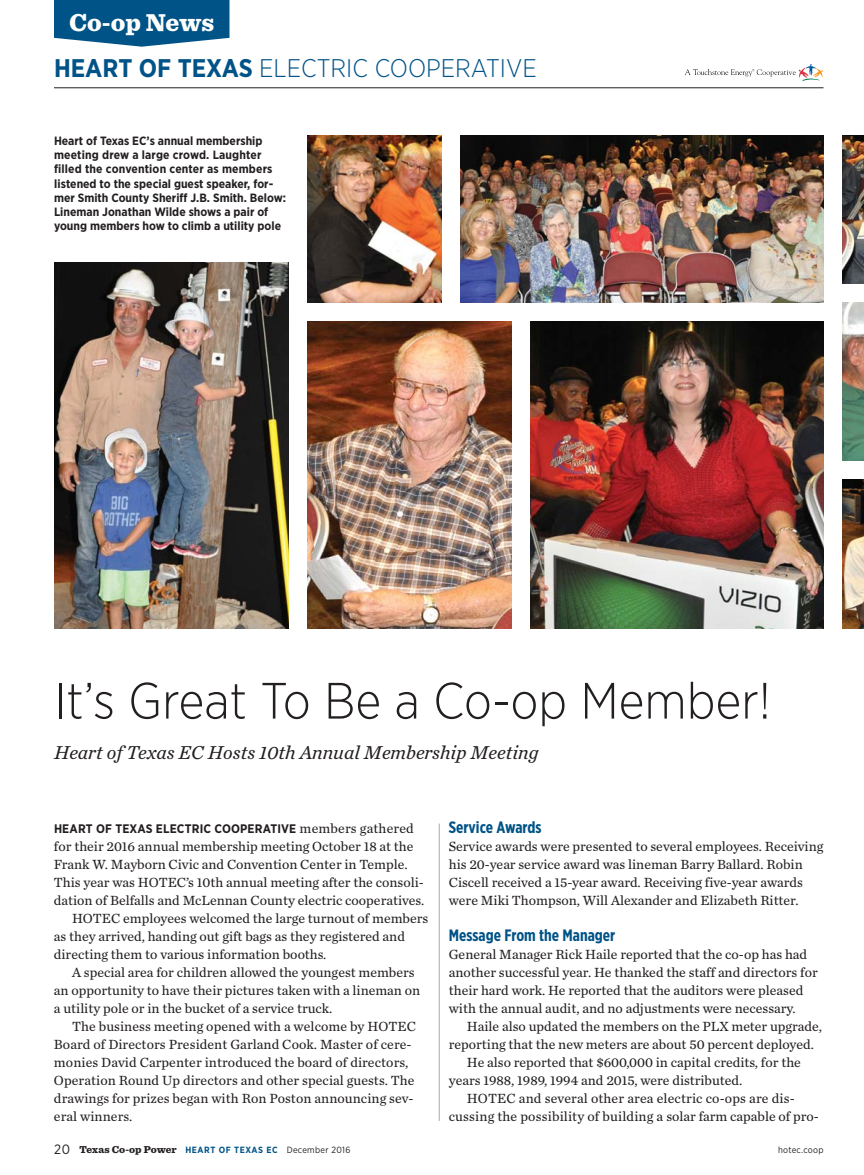
<style>
.page{position:relative;width:864px;height:1175px;background:#fff}
.page>*{position:absolute;margin:0;border:0;box-sizing:border-box;transform-origin:0 0}
.t1{font:300 51px "Gotham Narrow";color:#231f20}
.t2{font:300 25.5px "Gotham Narrow";color:#005387}
.t3{font:900 25.5px "Sentinel";color:#fff}
.t4{font:italic 19.5px "Chronicle Text G2";color:#231f20}
.t5{font:700 16.5px "Gotham X Narrow";color:#005387}
.t6{font:13.8px/18px "Chronicle Text G2";color:#231f20}
.t7{font:700 12.3px "Gotham Narrow";letter-spacing:.01em;color:#231f20}
.t8{font:700 12px/14.2px "Gotham Narrow";color:#231f20}
.t9{font:900 10.5px "Sentinel";letter-spacing:.005em;color:#231f20}
.t10{font:9px "Gotham Narrow";letter-spacing:.03em;color:#231f20}
.s1{font-weight:700}
.s2{font-family:"Chronicle Text G2";font-weight:400;font-size:13.8px}
.s3{font-family:"Gotham Narrow";font-weight:400;font-size:13.5px}
.s4{font-family:"Gotham Narrow";font-weight:700;font-size:9px;color:#005387}
.s5{font-family:"Gotham Narrow";font-weight:400;font-size:9px}
</style>
<div class="page">
<svg style="left:54px;top:0;width:175px;height:47px;background:#196493"></svg>
<svg style="left:685px;top:64px;width:138px;height:17px"></svg>
<hr style="left:54px;top:87px;width:770px;height:1px;background:#231f20">
<img style="left:461px;top:135px;width:363px;height:167px">
<img style="left:307px;top:322px;width:204px;height:306px">
<img style="left:530px;top:322px;width:294px;height:306px">
<img style="left:54px;top:262px;width:234px;height:366px">
<img style="left:843px;top:135px;width:21px;height:148px">
<img style="left:307px;top:135px;width:135px;height:167px">
<img style="left:843px;top:302px;width:21px;height:158px">
<img style="left:843px;top:479px;width:21px;height:149px">
<hr style="left:439px;top:823px;width:1px;height:297px;background:#a7a9ac">
<h2 class="t3" style="left:69px;top:14px;width:146px">Co-op News</h2>
<h2 class="t2" style="left:54px;top:58px;width:484px"><span class="s1">HEART OF TEXAS</span> ELECTRIC COOPERATIVE</h2>
<p class="t8" style="left:54px;top:134px;width:234px">Heart of Texas EC’s annual membership meeting drew a large crowd. Laughter filled the convention center as members listened to the special guest speaker, for&shy;mer Smith County Sheriff J.B. Smith. Below:<br>Lineman Jonathan Wilde shows a pair of young members how to climb a utility pole</p>
<h1 class="t1" style="left:54px;top:682px;width:718px">It’s Great To Be a Co-op Member!</h1>
<h3 class="t4" style="left:54px;top:741px;width:486px">Heart of Texas EC Hosts 10th Annual Membership Meeting</h3>
<p class="t7" style="left:54px;top:824px;width:361px">HEART OF TEXAS ELECTRIC COOPERATIVE <span class="s2">members gathered</span></p>
<p class="t6" style="left:54px;top:838px;width:361px">for their 2016 annual membership meeting October 18 at the</p>
<p class="t6" style="left:54px;top:856px;width:355px">Frank W. Mayborn Civic and Convention Center in Temple.</p>
<p class="t6" style="left:54px;top:874px;width:371px">This year was HOTEC’s 10th annual meeting after the consoli-</p>
<p class="t6" style="left:54px;top:892px;width:372px">dation of Belfalls and McLennan County electric cooperatives.</p>
<p class="t6" style="left:72px;top:910px;width:358px">HOTEC employees welcomed the large turnout of members</p>
<p class="t6" style="left:54px;top:928px;width:352px">as they arrived, handing out gift bags as they registered and</p>
<p class="t6" style="left:54px;top:946px;width:274px">directing them to various information booths.</p>
<p class="t6" style="left:72px;top:964px;width:344px">A special area for children allowed the youngest members</p>
<p class="t6" style="left:54px;top:982px;width:368px">an opportunity to have their pictures taken with a lineman on</p>
<p class="t6" style="left:54px;top:1000px;width:280px">a utility pole or in the bucket of a service truck.</p>
<p class="t6" style="left:72px;top:1018px;width:346px">The business meeting opened with a welcome by HOTEC</p>
<p class="t6" style="left:54px;top:1036px;width:359px">Board of Directors President Garland Cook. Master of cere-</p>
<p class="t6" style="left:54px;top:1054px;width:356px">monies David Carpenter introduced the board of directors,</p>
<p class="t6" style="left:54px;top:1072px;width:362px">Operation Round Up directors and other special guests. The</p>
<p class="t6" style="left:54px;top:1090px;width:361px">drawings for prizes began with Ron Poston announcing sev-</p>
<p class="t6" style="left:54px;top:1108px;width:80px">eral winners.</p>
<p class="t5" style="left:449px;top:820px;width:94px">Service Awards</p>
<p class="t6" style="left:449px;top:838px;width:376px">Service awards were presented to several employees. Receiving his 20-year service award was lineman Barry Ballard. Robin Ciscell received a 15-year award. Receiving five-year awards were Miki Thompson, Will Alexander and Elizabeth Ritter.</p>
<p class="t5" style="left:449px;top:928px;width:168px">Message From the Manager</p>
<p class="t6" style="left:449px;top:946px;width:370px">General Manager Rick Haile reported that the co-op has had another successful year. He thanked the staff and directors for their hard work. He reported that the auditors were pleased with the annual audit, and no adjustments were necessary.</p>
<p class="t6" style="left:467px;top:1018px;width:357px">Haile also updated the members on the PLX meter upgrade,</p>
<p class="t6" style="left:449px;top:1036px;width:367px">reporting that the new meters are about 50 percent deployed.</p>
<p class="t6" style="left:467px;top:1054px;width:336px">He also reported that $600,000 in capital credits, for the</p>
<p class="t6" style="left:449px;top:1072px;width:295px">years 1988, 1989, 1994 and 2015, were distributed.</p>
<p class="t6" style="left:467px;top:1090px;width:329px">HOTEC and several other area electric co-ops are dis-</p>
<p class="t6" style="left:449px;top:1108px;width:372px">cussing the possibility of building a solar farm capable of pro-</p>
<p class="t9" style="left:54px;top:1145px;width:298px"><span class="s3">20</span> Texas Co-op Power <span class="s4">HEART OF TEXAS EC</span> <span class="s5">December 2016</span></p>
<p class="t10" style="left:778px;top:1146px;width:47px">hotec.coop</p>
</div>
